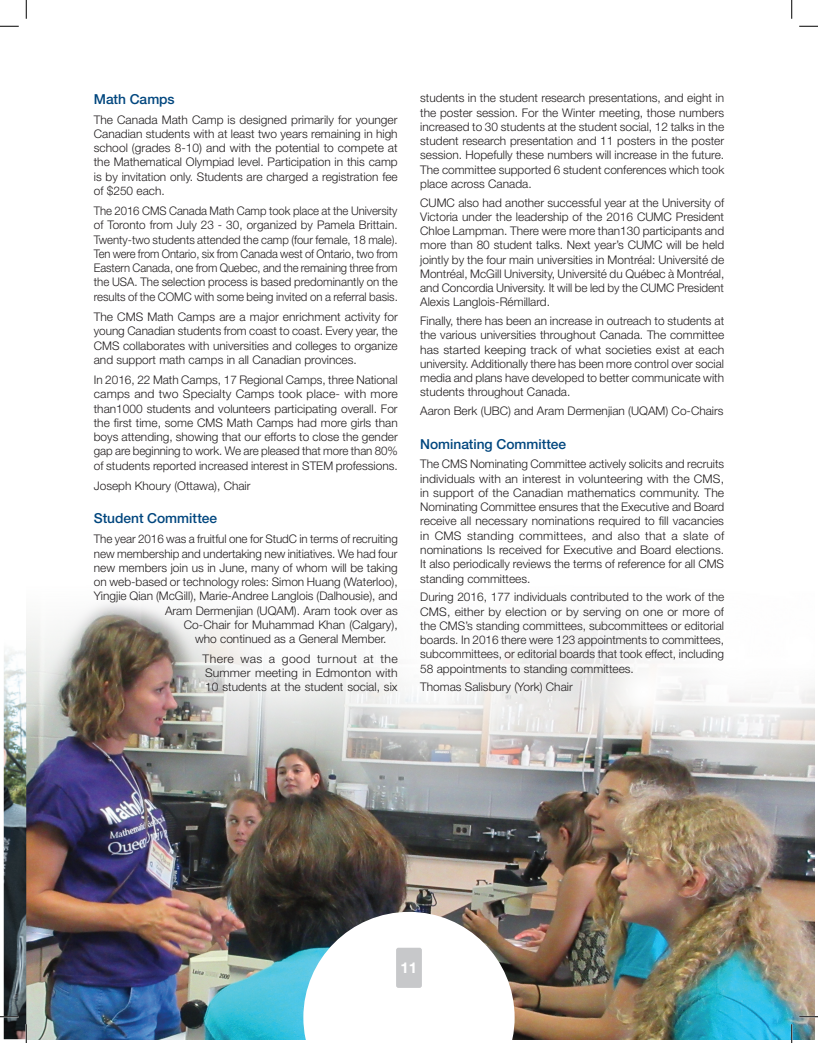
<style>
.page{position:relative;width:818px;height:1043px;background:#fff}
.page>*{position:absolute;margin:0;border:0;box-sizing:border-box;transform-origin:0 0}
.t1{font:700 15px "Helvetica Neue LT Std";color:#fff}
.t2{font:500 13.75px "Helvetica Neue LT Std";color:#00467e}
.t3{font:300 11.88px/14.2px "Helvetica Neue LT Std";color:#231f20;text-align:justify}
.t4{font:300 11.88px/14.2px "Helvetica Neue LT Std";color:#231f20;text-align:justify;scale:.96 1}
</style>
<div class="page">
<img style="left:26px;top:603px;width:788px;height:436px">
<img style="left:4px;top:651px;width:22px;height:388px">
<svg style="left:303px;top:911px;width:211px;height:128px"></svg>
<div style="left:396px;top:947px;width:26px;height:40px;background:#c7c8ca;border-radius:2px"></div>
<svg style="left:0;top:25px;width:19px;height:2px"></svg>
<svg style="left:799px;top:25px;width:19px;height:2px"></svg>
<svg style="left:0;top:1015px;width:19px;height:2px"></svg>
<svg style="left:799px;top:1015px;width:19px;height:2px"></svg>
<svg style="left:25px;top:0;width:2px;height:19px"></svg>
<svg style="left:25px;top:1024px;width:2px;height:18px"></svg>
<svg style="left:791px;top:0;width:1px;height:19px"></svg>
<svg style="left:790px;top:1024px;width:2px;height:18px"></svg>
<p class="t2" style="left:94px;top:90px;width:82px">Math Camps</p>
<p class="t3" style="left:94px;top:112px;width:305px">The Canada Math Camp is designed primarily for younger Canadian students with at least two years remaining in high school (grades 8-10) and with the potential to compete at the Mathematical Olympiad level. Participation in this camp is by invitation only. Students are charged a registration fee of $250 each.</p>
<p class="t4" style="left:94px;top:203px;width:318px">The 2016 CMS Canada Math Camp took place at the University of Toronto from July 23 - 30, organized by Pamela Brittain.<br>Twenty-two students attended the camp (four female, 18 male).<br>Ten were from Ontario, six from Canada west of Ontario, two from Eastern Canada, one from Quebec, and the remaining three from the USA. The selection process is based predominantly on the results of the COMC with some being invited on a referral basis.</p>
<p class="t3" style="left:94px;top:309px;width:305px">The CMS Math Camps are a major enrichment activity for young Canadian students from coast to coast. Every year, the CMS collaborates with universities and colleges to organize and support math camps in all Canadian provinces.</p>
<p class="t3" style="left:94px;top:372px;width:305px">In 2016, 22 Math Camps, 17 Regional Camps, three National camps and two Specialty Camps took place- with more than1000 students and volunteers participating overall. For the first time, some CMS Math Camps had more girls than boys attending, showing that our efforts to close the gender gap are beginning to work. We are pleased that more than 80% of students reported increased interest in STEM professions.</p>
<p class="t3" style="left:94px;top:478px;width:158px">Joseph Khoury (Ottawa), Chair</p>
<p class="t2" style="left:94px;top:510px;width:125px">Student Committee</p>
<p class="t3" style="left:94px;top:531px;width:305px">The year 2016 was a fruitful one for StudC in terms of recruiting</p>
<p class="t3" style="left:94px;top:546px;width:305px">new membership and undertaking new initiatives. We had four</p>
<p class="t3" style="left:94px;top:560px;width:305px">new members join us in June, many of whom will be taking</p>
<p class="t3" style="left:94px;top:574px;width:305px">on web-based or technology roles: Simon Huang (Waterloo),</p>
<p class="t3" style="left:94px;top:588px;width:305px">Yingjie Qian (McGill), Marie-Andree Langlois (Dalhousie), and</p>
<p class="t3" style="left:165px;top:603px;width:234px">Aram Dermenjian (UQAM). Aram took over as</p>
<p class="t3" style="left:184px;top:617px;width:215px">Co-Chair for Muhammad Khan (Calgary),</p>
<p class="t3" style="left:195px;top:631px;width:193px">who continued as a General Member.</p>
<p class="t3" style="left:202px;top:651px;width:197px">There was a good turnout at the Summer meeting in Edmonton with 10 students at the student social, six</p>
<p class="t3" style="left:420px;top:91px;width:305px">students in the student research presentations, and eight in the poster session. For the Winter meeting, those numbers increased to 30 students at the student social, 12 talks in the student research presentation and 11 posters in the poster session. Hopefully these numbers will increase in the future.<br>The committee supported 6 student conferences which took place across Canada.</p>
<p class="t3" style="left:420px;top:195px;width:305px">CUMC also had another successful year at the University of Victoria under the leadership of the 2016 CUMC President Chloe Lampman. There were more than130 participants and more than 80 student talks. Next year’s CUMC will be held jointly by the four main universities in Montréal: Université de Montréal, McGill University, Université du Québec à Montréal, and Concordia University. It will be led by the CUMC President Alexis Langlois-Rémillard.</p>
<p class="t3" style="left:420px;top:313px;width:305px">Finally, there has been an increase in outreach to students at the various universities throughout Canada. The committee has started keeping track of what societies exist at each university. Additionally there has been more control over social media and plans have developed to better communicate with students throughout Canada.</p>
<p class="t3" style="left:420px;top:403px;width:305px">Aaron Berk (UBC) and Aram Dermenjian (UQAM) Co-Chairs</p>
<p class="t2" style="left:420px;top:435px;width:147px">Nominating Committee</p>
<p class="t3" style="left:420px;top:457px;width:305px">The CMS Nominating Committee actively solicits and recruits individuals with an interest in volunteering with the CMS, in support of the Canadian mathematics community. The Nominating Committee ensures that the Executive and Board receive all necessary nominations required to fill vacancies in CMS standing committees, and also that a slate of nominations Is received for Executive and Board elections.<br>It also periodically reviews the terms of reference for all CMS standing committees.</p>
<p class="t3" style="left:420px;top:589px;width:305px">During 2016, 177 individuals contributed to the work of the CMS, either by election or by serving on one or more of the CMS’s standing committees, subcommittees or editorial boards. In 2016 there were 123 appointments to committees, subcommittees, or editorial boards that took effect, including 58 appointments to standing committees.</p>
<p class="t3" style="left:420px;top:679px;width:154px">Thomas Salisbury (York) Chair</p>
<p class="t1" style="left:400px;top:958px;width:18px">11</p>
</div>
